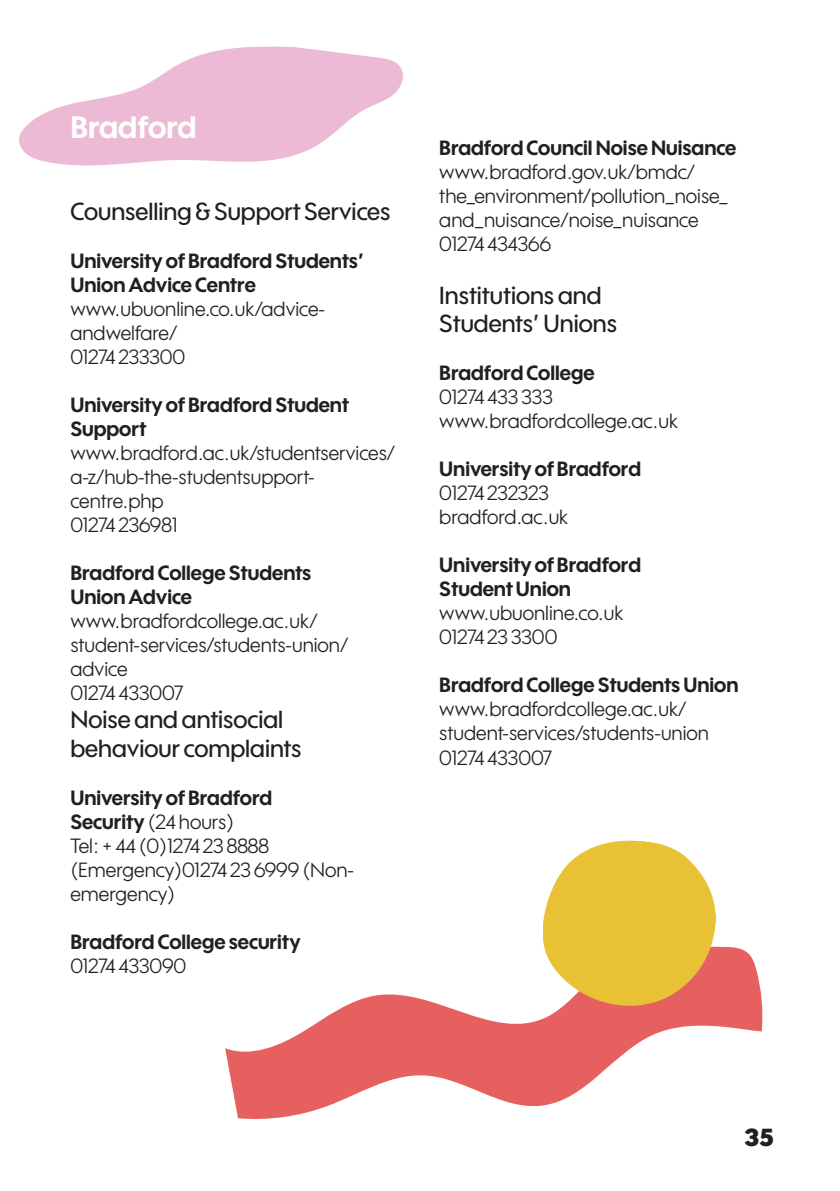
<style>
.page{position:relative;width:840px;height:1191px;background:#fff}
.page>*{position:absolute;margin:0;border:0;box-sizing:border-box;transform-origin:0 0}
.Paragraph_Style_2{font:700 30px "Wes FY";color:#fff}
.Paragraph_Style_2-2{font:500 24px "Wes FY";color:#231f20}
.t1{font:900 24px "Wes FY";color:#231f20}
.Paragraph_Style_2-3{font:20px/24px "Wes FY";color:#231f20}
.Paragraph_Style_2-4{font:700 20px "Wes FY";color:#231f20}
.s1{font-weight:700}
</style>
<div class="page">
<svg style="left:19px;top:46px;width:384px;height:120px;fill:#edbad5"></svg>
<svg style="left:225px;top:946px;width:538px;height:173px"></svg>
<svg style="left:543px;top:840px;width:175px;height:165px;background:#ebc555"></svg>
<p class="Paragraph_Style_2" style="left:70px;top:108px;width:128px">Bradford</p>
<p class="Paragraph_Style_2-2" style="left:70px;top:196px;width:321px">Counselling &amp; Support Services</p>
<p class="Paragraph_Style_2-4" style="left:70px;top:248px;width:295px">University of Bradford Students’</p>
<p class="Paragraph_Style_2-4" style="left:70px;top:272px;width:187px">Union Advice Centre</p>
<p class="Paragraph_Style_2-3" style="left:70px;top:296px;width:256px">www.ubuonline.co.uk/advice&shy;andwelfare/</p>
<p class="Paragraph_Style_2-3" style="left:70px;top:344px;width:116px">01274 233300</p>
<p class="Paragraph_Style_2-4" style="left:70px;top:392px;width:280px">University of Bradford Student</p>
<p class="Paragraph_Style_2-4" style="left:70px;top:416px;width:77px">Support</p>
<p class="Paragraph_Style_2-3" style="left:70px;top:440px;width:326px">www.bradford.ac.uk/studentservices/</p>
<p class="Paragraph_Style_2-3" style="left:70px;top:464px;width:246px">a-z/hub-the-studentsupport-</p>
<p class="Paragraph_Style_2-3" style="left:70px;top:488px;width:95px">centre.php</p>
<p class="Paragraph_Style_2-3" style="left:70px;top:512px;width:109px">01274 236981</p>
<p class="Paragraph_Style_2-4" style="left:70px;top:560px;width:242px">Bradford College Students</p>
<p class="Paragraph_Style_2-4" style="left:70px;top:584px;width:123px">Union Advice</p>
<p class="Paragraph_Style_2-3" style="left:70px;top:608px;width:248px">www.bradfordcollege.ac.uk/</p>
<p class="Paragraph_Style_2-3" style="left:70px;top:632px;width:279px">student-services/students-union/</p>
<p class="Paragraph_Style_2-3" style="left:70px;top:656px;width:59px">advice</p>
<p class="Paragraph_Style_2-3" style="left:70px;top:680px;width:114px">01274 433007</p>
<p class="Paragraph_Style_2-2" style="left:70px;top:705px;width:214px">Noise and antisocial</p>
<p class="Paragraph_Style_2-2" style="left:70px;top:733px;width:232px">behaviour complaints</p>
<p class="Paragraph_Style_2-4" style="left:70px;top:785px;width:203px">University of Bradford</p>
<p class="Paragraph_Style_2-3" style="left:70px;top:810px;width:165px"><span class="s1">Security</span> (24 hours)</p>
<p class="Paragraph_Style_2-3" style="left:70px;top:834px;width:200px">Tel: + 44 (0)1274 23 8888</p>
<p class="Paragraph_Style_2-3" style="left:70px;top:858px;width:285px">(Emergency)01274 23 6999 (Non&shy;emergency)</p>
<p class="Paragraph_Style_2-4" style="left:70px;top:929px;width:231px">Bradford College security</p>
<p class="Paragraph_Style_2-3" style="left:70px;top:954px;width:117px">01274 433090</p>
<p class="Paragraph_Style_2-4" style="left:439px;top:135px;width:298px">Bradford Council Noise Nuisance</p>
<p class="Paragraph_Style_2-3" style="left:439px;top:159px;width:257px">www.bradford.gov.uk/bmdc/</p>
<p class="Paragraph_Style_2-3" style="left:439px;top:183px;width:290px">the_environment/pollution_noise_</p>
<p class="Paragraph_Style_2-3" style="left:439px;top:207px;width:261px">and_nuisance/noise_nuisance</p>
<p class="Paragraph_Style_2-3" style="left:439px;top:231px;width:113px">01274 434366</p>
<p class="Paragraph_Style_2-2" style="left:439px;top:280px;width:164px">Institutions and</p>
<p class="Paragraph_Style_2-2" style="left:439px;top:309px;width:179px">Students’ Unions</p>
<p class="Paragraph_Style_2-4" style="left:439px;top:361px;width:157px">Bradford College</p>
<p class="Paragraph_Style_2-3" style="left:439px;top:385px;width:115px">01274 433 333</p>
<p class="Paragraph_Style_2-3" style="left:439px;top:409px;width:240px">www.bradfordcollege.ac.uk</p>
<p class="Paragraph_Style_2-4" style="left:439px;top:457px;width:203px">University of Bradford</p>
<p class="Paragraph_Style_2-3" style="left:439px;top:481px;width:111px">01274 232323</p>
<p class="Paragraph_Style_2-3" style="left:439px;top:505px;width:130px">bradford.ac.uk</p>
<p class="Paragraph_Style_2-4" style="left:439px;top:553px;width:203px">University of Bradford</p>
<p class="Paragraph_Style_2-4" style="left:439px;top:577px;width:133px">Student Union</p>
<p class="Paragraph_Style_2-3" style="left:439px;top:601px;width:186px">www.ubuonline.co.uk</p>
<p class="Paragraph_Style_2-3" style="left:439px;top:625px;width:120px">01274 23 3300</p>
<p class="Paragraph_Style_2-4" style="left:439px;top:673px;width:300px">Bradford College Students Union</p>
<p class="Paragraph_Style_2-3" style="left:439px;top:697px;width:248px">www.bradfordcollege.ac.uk/</p>
<p class="Paragraph_Style_2-3" style="left:439px;top:721px;width:271px">student-services/students-union</p>
<p class="Paragraph_Style_2-3" style="left:439px;top:745px;width:114px">01274 433007</p>
<p class="t1" style="left:744px;top:1121px;width:30px">35</p>
</div>
